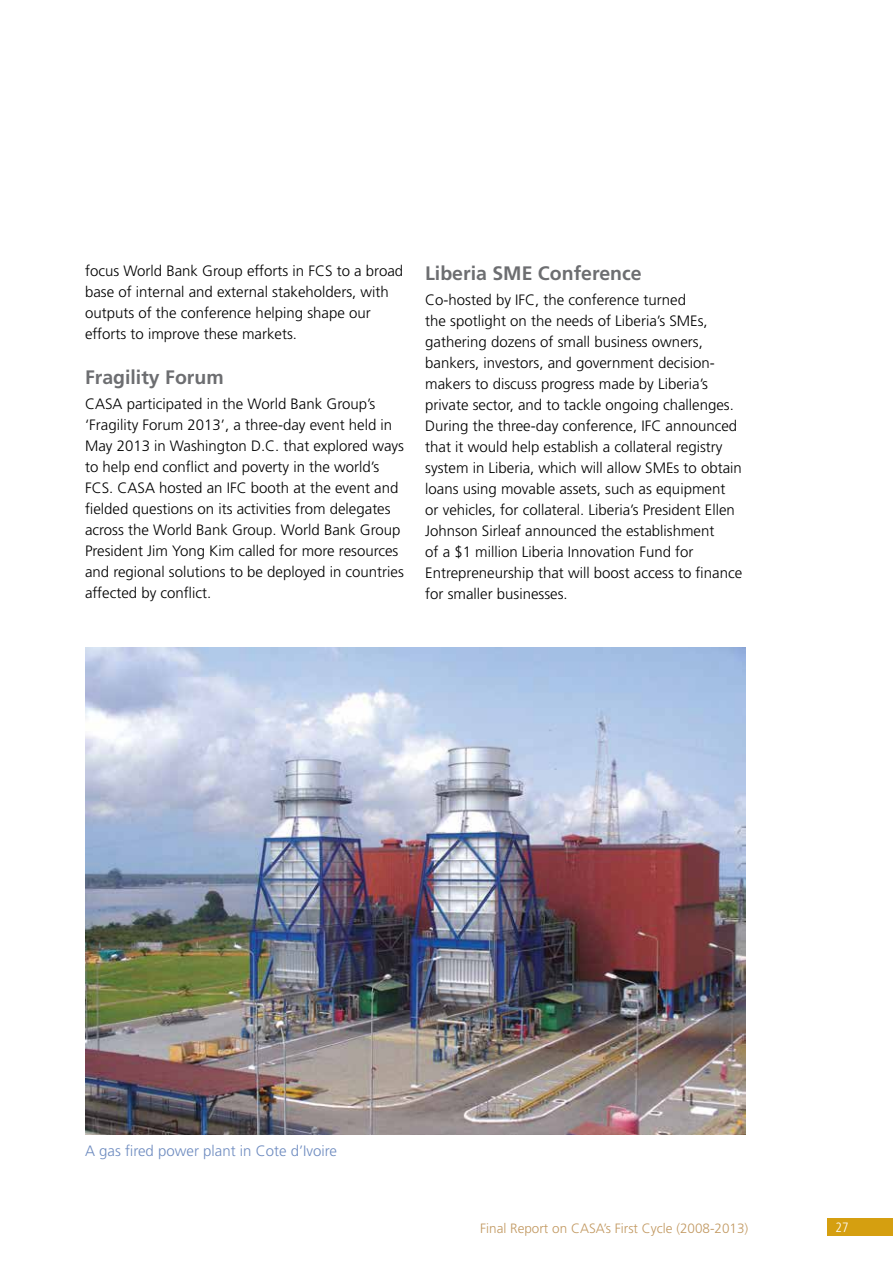
<style>
.page{position:relative;width:893px;height:1263px;background:#fff}
.page>*{position:absolute;margin:0;border:0;box-sizing:border-box;transform-origin:0 0}
.t1{font:700 19.5px "Frutiger";color:#6d6e71}
.t2{font:300 15px/21px "Frutiger";color:#000}
.t3{font:300 15px "Frutiger";color:#6f8cc0}
.t4{font:300 13.5px "Frutiger";color:#c29962}
.t5{font:300 condensed 13.5px "Frutiger";color:#fff}
</style>
<div class="page">
<div style="left:827px;top:1218px;width:66px;height:18px;background:#d59f10"></div>
<img style="left:85px;top:647px;width:660px;height:487px">
<p class="t2" style="left:85px;top:260px;width:320px">focus World Bank Group efforts in FCS to a broad base of internal and external stakeholders, with outputs of the conference helping shape our efforts to improve these markets.</p>
<h1 class="t1" style="left:85px;top:365px;width:140px">Fragility Forum</h1>
<p class="t2" style="left:85px;top:393px;width:320px">CASA participated in the World Bank Group’s ‘Fragility Forum 2013’, a three-day event held in May 2013 in Washington D.C. that explored ways to help end conflict and poverty in the world’s FCS. CASA hosted an IFC booth at the event and fielded questions on its activities from delegates across the World Bank Group. World Bank Group President Jim Yong Kim called for more resources and regional solutions to be deployed in countries affected by conflict.</p>
<h1 class="t1" style="left:425px;top:262px;width:218px">Liberia SME Conference</h1>
<p class="t2" style="left:425px;top:290px;width:319px">Co-hosted by IFC, the conference turned<br>the spotlight on the needs of Liberia’s SMEs, gathering dozens of small business owners, bankers, investors, and government decision&shy;makers to discuss progress made by Liberia’s private sector, and to tackle ongoing challenges.<br>During the three-day conference, IFC announced that it would help establish a collateral registry system in Liberia, which will allow SMEs to obtain loans using movable assets, such as equipment or vehicles, for collateral. Liberia’s President Ellen Johnson Sirleaf announced the establishment<br>of a $1 million Liberia Innovation Fund for Entrepreneurship that will boost access to finance for smaller businesses.</p>
<p class="t3" style="left:85px;top:1142px;width:254px">A gas fired power plant in Cote d’Ivoire</p>
<p class="t4" style="left:480px;top:1220px;width:270px">Final Report on CASA’s First Cycle (2008-2013)</p>
<p class="t5" style="left:836px;top:1220px;width:14px">27</p>
</div>
